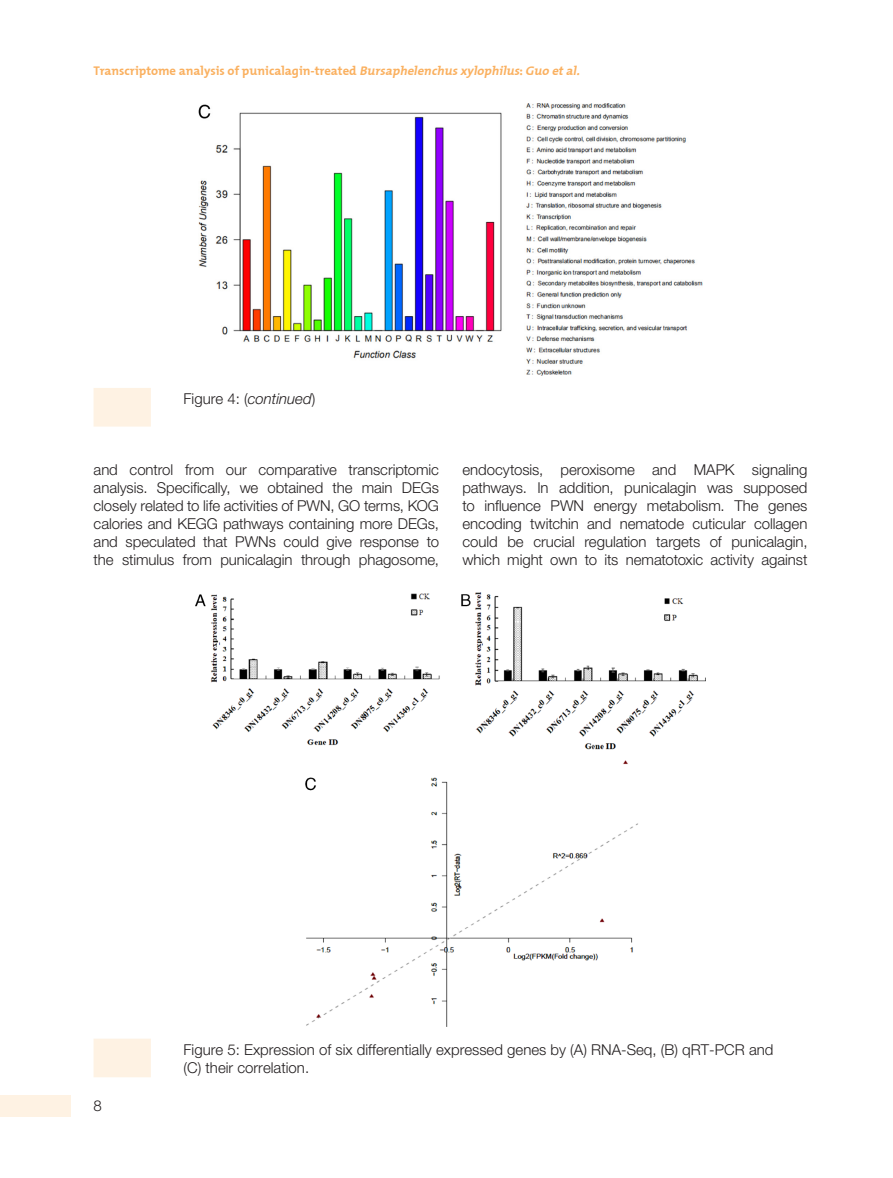
<style>
.page{position:relative;width:893px;height:1178px;background:#fff}
.page>*{position:absolute;margin:0;border:0;box-sizing:border-box;transform-origin:0 0}
.pPara{font:300 15px/18px "Helvetica Neue LT Pro";letter-spacing:-.005em;color:#231f20;text-align:justify}
.pfigure_caption2{font:300 15px/18px "Helvetica Neue LT Pro";color:#231f20}
.t1{font:700 12.75px "The Mix Plain";color:#fab05f}
.s1{font-style:italic}
.s2{font-family:"Helvetica Neue LT Std";font-style:italic}
</style>
<div class="page">
<div style="left:0;top:1095px;width:70px;height:21px;background:#fef2e3"></div>
<div style="left:94px;top:1038px;width:57px;height:39px;background:#fef2e3"></div>
<img style="left:196px;top:592px;width:510px;height:434px">
<img style="left:199px;top:104px;width:504px;height:271px">
<div style="left:94px;top:388px;width:57px;height:39px;background:#fef2e3"></div>
<p class="t1" style="left:94px;top:60px;width:491px">Transcriptome analysis of punicalagin-treated <span class="s1">Bursaphelenchusxylophilus</span>: <span class="s1">Guo etal.</span></p>
<p class="pfigure_caption2" style="left:184px;top:389px;width:133px">Figure 4: (<span class="s2">continued</span>)</p>
<p class="pPara" style="left:94px;top:460px;width:347px">and control from our comparative transcriptomic analysis. Specifically, we obtained the main DEGs closely related to life activities of PWN, GO terms, KOG calories and KEGG pathways containing more DEGs, and speculated that PWNs could give response to the stimulus from punicalagin through phagosome,</p>
<p class="pPara" style="left:462px;top:460px;width:347px">endocytosis, peroxisome and MAPK signaling pathways. In addition, punicalagin was supposed to influence PWN energy metabolism. The genes encoding twitchin and nematode cuticular collagen could be crucial regulation targets of punicalagin, which might own to its nematotoxic activity against</p>
<p class="pPara" style="left:94px;top:1096px;width:10px">8</p>
<p class="pfigure_caption2" style="left:184px;top:1040px;width:591px">Figure 5: Expression of six differentially expressed genes by (A) RNA-Seq, (B) qRT-PCR and (C) their correlation.</p>
</div>
